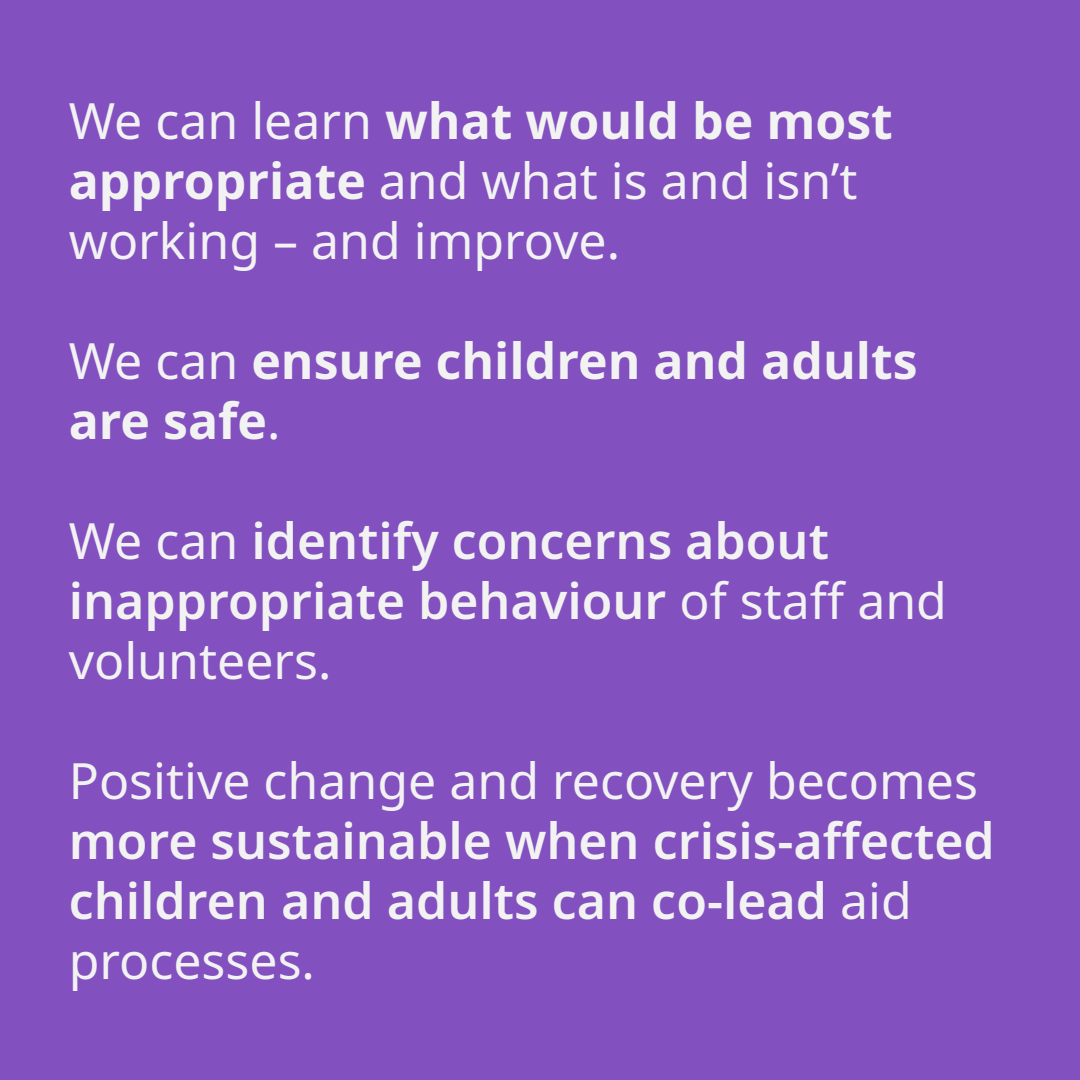
<style>
.page{position:relative;width:1080px;height:1080px;background:#8250bf}
.page>*{position:absolute;margin:0;border:0;box-sizing:border-box;transform-origin:0 0}
.t1{font:600 50px/60px "Noto Sans";color:#f2f2f2}
.t2{font:50px/60px "Noto Sans";color:#f2f2f2}
.t3{font:700 50px/60px "Noto Sans";color:#f2f2f2}
.s1{font-weight:700}
.s2{font-weight:400}
</style>
<div class="page">
<p class="t2" style="left:69px;top:92px;width:826px">We can learn <span class="s1">what would be most appropriate</span> and what is and isn’t working – and improve.</p>
<p class="t3" style="left:69px;top:332px;width:851px"><span class="s2">We can</span> ensure children and adults are safe<span class="s2">.</span></p>
<p class="t1" style="left:69px;top:512px;width:880px"><span class="s2">We can</span> identify concerns about inappropriate behaviour <span class="s2">of staff and volunteers.</span></p>
<p class="t2" style="left:69px;top:752px;width:911px">Positive change and recovery becomes</p>
<p class="t1" style="left:69px;top:812px;width:928px">more sustainable when crisis-affected children and adults can co-lead <span class="s2">aid processes.</span></p>
</div>
